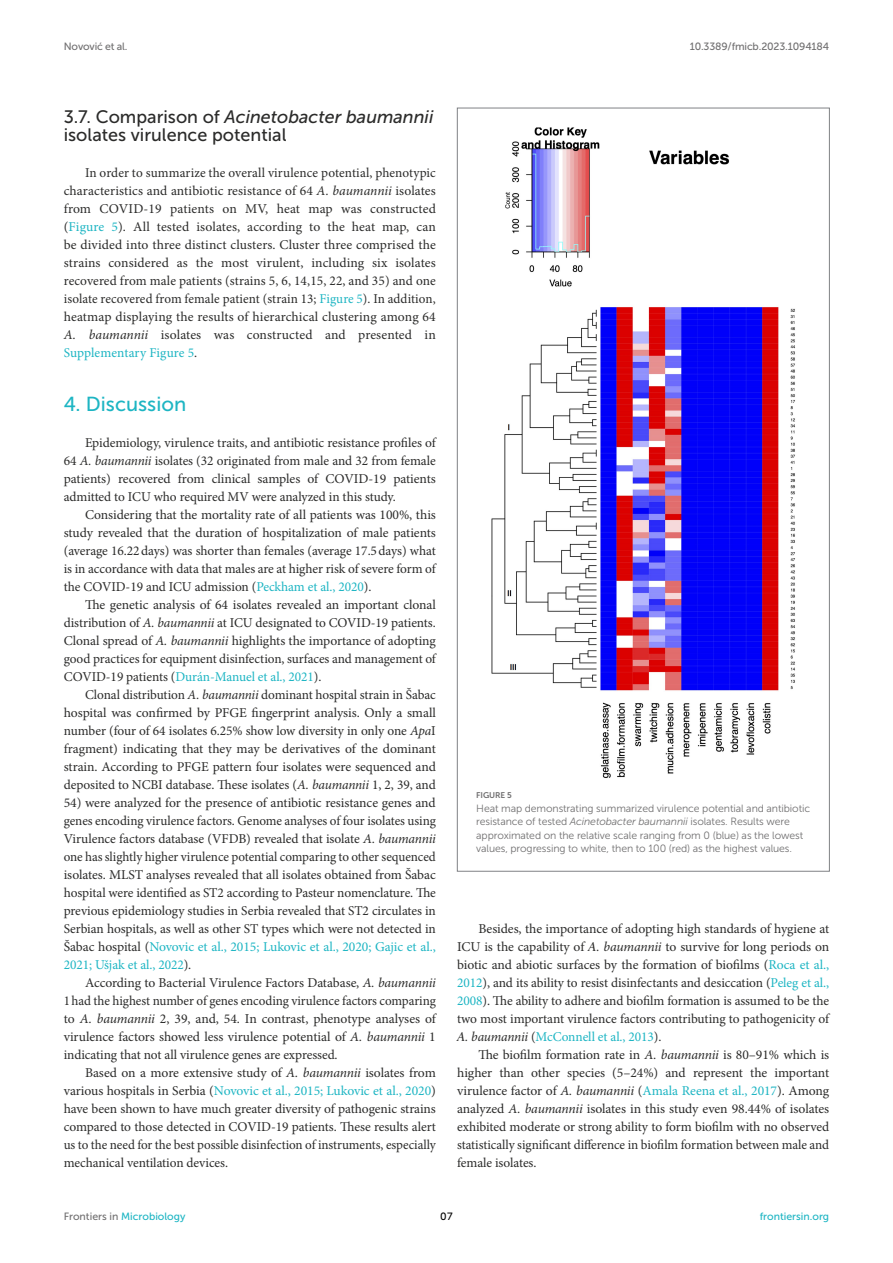
<style>
.page{position:relative;width:893px;height:1263px;background:#fff}
.page>*{position:absolute;margin:0;border:0;box-sizing:border-box;transform-origin:0 0}
.HEAD_1{font:20.25px "Museo Sans 500";color:#1db5c3}
.HEAD_2{font:18px/18px "Museo Sans 500";color:#2b2b2a}
.TEXT{font:13.5px/18px "Minion Pro";letter-spacing:-.005em;color:#2b2b2a;text-align:justify}
.TEXT_FLUSH{font:13.5px/18px "Minion Pro";letter-spacing:-.005em;color:#2b2b2a;text-align:justify}
.FIG_LEG{font:10.5px/13.5px "Museo Sans 300";letter-spacing:-.01em;color:#706f70}
.t1{font:10.5px "Museo Sans 500";letter-spacing:-.015em;color:#706f70}
.t2{font:10.5px "Museo Sans 500";color:#1db5c3}
.t3{font:10.5px "Museo Sans 500";color:#000}
.FIG_HD{font:8.25px "Museo Sans 700";letter-spacing:-.01em;color:#706f70}
.s1{font-style:italic}
.s2{color:#1db5c3}
.s3{font-family:"STIX General";font-style:italic}
.s4{color:#706f70}
</style>
<div class="page">
<img style="left:491px;top:127px;width:304px;height:651px">
<p class="t1" style="left:64px;top:41px;width:65px">Novović et al.</p>
<p class="t1" style="left:690px;top:41px;width:141px">10.3389/fmicb.2023.1094184</p>
<p class="HEAD_2" style="left:64px;top:108px;width:371px">3.7. Comparison of <span class="s1">Acinetobacter baumannii </span>isolates virulence potential</p>
<p class="TEXT_FLUSH" style="left:64px;top:164px;width:374px;text-indent:21px">In order to summarize the overall virulence potential, phenotypic characteristics and antibiotic resistance of 64 <span class="s1">A. baumannii</span> isolates from COVID-19 patients on MV, heat map was constructed (<span class="s2">Figure 5</span>). All tested isolates, according to the heat map, can be divided into three distinct clusters. Cluster three comprised the strains considered as the most virulent, including six isolates recovered from male patients (strains 5, 6, 14,15, 22, and 35) and one isolate recovered from female patient (strain 13; <span class="s2">Figure 5</span>). In addition, heatmap displaying the results of hierarchical clustering among 64<br><span class="s1">A. baumannii</span> isolates was constructed and presented in <span class="s2">Supplementary Figure 5</span>.</p>
<p class="HEAD_1" style="left:64px;top:393px;width:124px">4. Discussion</p>
<p class="TEXT_FLUSH" style="left:64px;top:434px;width:374px;text-indent:21px">Epidemiology, virulence traits, and antibiotic resistance profiles of 64 <span class="s1">A. baumannii</span> isolates (32 originated from male and 32 from female patients) recovered from clinical samples of COVID-19 patients admitted to ICU who required MV were analyzed in this study.</p>
<p class="TEXT" style="left:64px;top:506px;width:374px;text-indent:21px">Considering that the mortality rate of all patients was 100%, this study revealed that the duration of hospitalization of male patients (average 16.22days) was shorter than females (average 17.5days) what is in accordance with data that males are at higher risk of severe form of the COVID-19 and ICU admission (<span class="s2">Peckham et al., 2020</span>).</p>
<p class="TEXT" style="left:64px;top:596px;width:374px;text-indent:21px">The genetic analysis of 64 isolates revealed an important clonal distribution of <span class="s1">A. baumannii</span> at ICU designated to COVID-19 patients.<br>Clonal spread of <span class="s1">A. baumannii</span> highlights the importance of adopting good practices for equipment disinfection, surfaces and management of COVID-19 patients (<span class="s2">Durán-Manuel et al., 2021</span>).</p>
<p class="TEXT" style="left:64px;top:686px;width:374px;text-indent:21px">Clonal distribution <span class="s1">A. baumannii</span> dominant hospital strain in Šabac hospital was confirmed by PFGE fingerprint analysis. Only a small number (four of 64 isolates 6.25% show low diversity in only one <span class="s1">Apa</span>I fragment) indicating that they may be derivatives of the dominant strain. According to PFGE pattern four isolates were sequenced and deposited to NCBI database. These isolates (<span class="s1">A. baumannii</span> 1, 2, 39, and</p>
<p class="TEXT" style="left:64px;top:794px;width:374px">54) were analyzed for the presence of antibiotic resistance genes and genes encoding virulence factors. Genome analyses of four isolates using Virulence factors database (VFDB) revealed that isolate <span class="s1">A. baumannii </span>one has slightly higher virulence potential comparing to other sequenced isolates. MLST analyses revealed that all isolates obtained from Šabac hospital were identified as ST2 according to Pasteur nomenclature. The previous epidemiology studies in Serbia revealed that ST2 circulates in Serbian hospitals, as well as other ST types which were not detected in Šabac hospital (<span class="s2">Novovic et al., 2015; Lukovic et al., 2020; Gajic et al., 2021; Ušjak et al., 2022</span>).</p>
<p class="TEXT" style="left:64px;top:974px;width:374px;text-indent:21px">According to Bacterial Virulence Factors Database, <span class="s1">A. baumannii </span>1had the highest number of genes encoding virulence factors comparing to <span class="s1">A. baumannii</span> 2, 39, and, 54. In contrast, phenotype analyses of virulence factors showed less virulence potential of <span class="s1">A. baumannii</span> 1 indicating that not all virulence genes are expressed.</p>
<p class="TEXT" style="left:64px;top:1064px;width:374px;text-indent:21px">Based on a more extensive study of <span class="s1">A. baumannii</span> isolates from various hospitals in Serbia (<span class="s2">Novovic et al., 2015; Lukovic et al., 2020</span>) have been shown to have much greater diversity of pathogenic strains compared to those detected in COVID-19 patients. These results alert us to the need for the best possible disinfection of instruments, especially mechanical ventilation devices.</p>
<p class="FIG_HD" style="left:476px;top:791px;width:37px">FIGURE 5</p>
<p class="FIG_LEG" style="left:476px;top:801px;width:335px">Heat map demonstrating summarized virulence potential and antibiotic resistance of tested <span class="s1">Acinetobacter baumannii</span> isolates. Results were approximated on the relative scale ranging from 0 (blue) as the lowest values, progressing to white, then to 100 (red) as the highest values.</p>
<p class="TEXT" style="left:457px;top:920px;width:374px;text-indent:21px">Besides, the importance of adopting high standards of hygiene at ICU is the capability of <span class="s3">А</span><span class="s1">. baumannii</span> to survive for long periods on biotic and abiotic surfaces by the formation of biofilms (<span class="s2">Roca et al., 2012</span>), and its ability to resist disinfectants and desiccation (<span class="s2">Peleg et al., 2008</span>). The ability to adhere and biofilm formation is assumed to be the two most important virulence factors contributing to pathogenicity of <span class="s3">А</span><span class="s1">. baumannii</span> (<span class="s2">McConnell et al., 2013</span>).</p>
<p class="TEXT" style="left:457px;top:1046px;width:374px;text-indent:21px">The biofilm formation rate in <span class="s1">A. baumannii</span> is 80–91% which is higher than other species (5–24%) and represent the important virulence factor of <span class="s1">A. baumannii</span> (<span class="s2">Amala Reena et al., 2017</span>). Among analyzed <span class="s1">A. baumannii</span> isolates in this study even 98.44% of isolates exhibited moderate or strong ability to form biofilm with no observed statistically significant difference in biofilm formation between male and female isolates.</p>
<p class="t2" style="left:64px;top:1211px;width:123px"><span class="s4">Frontiers in</span> Microbiology</p>
<p class="t3" style="left:440px;top:1211px;width:14px">07</p>
<p class="t2" style="left:760px;top:1211px;width:71px">frontiersin.org</p>
</div>
